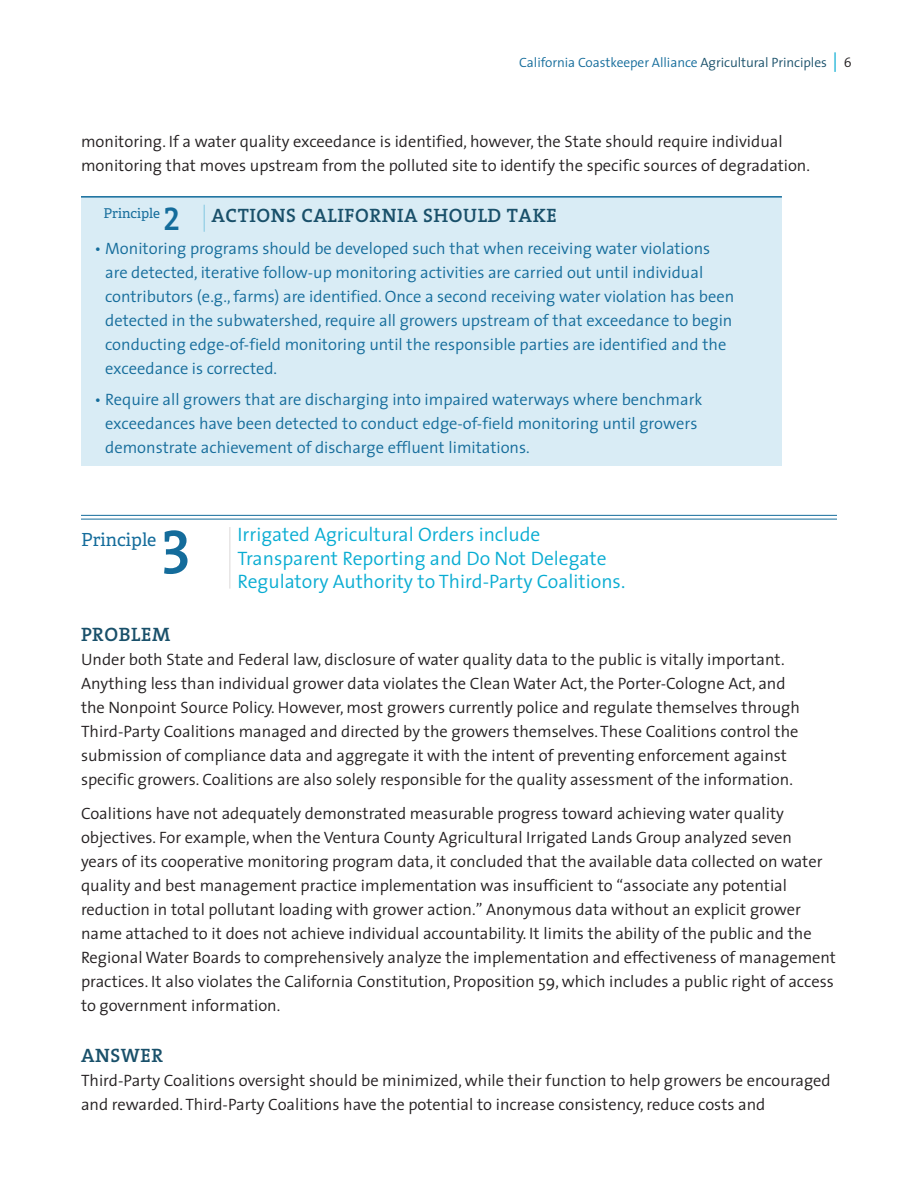
<style>
.page{position:relative;width:918px;height:1188px;background:#fff}
.page>*{position:absolute;margin:0;border:0;box-sizing:border-box;transform-origin:0 0}
.Principle{font:63px "The Serif Semi Bold Caps";color:#146c9b}
.Principle_small{font:33px "The Serif Semi Bold Caps";color:#146c9b}
.Principle_body{font:300 19.5px/23.2px "The Sans";color:#08acd2}
.Head_D{font:19.5px "The Serif Semi Bold Caps";letter-spacing:.03em;color:#19506a}
.Head_C{font:19.5px "The Serif Semi Bold Caps";letter-spacing:.03em;color:#19506a}
.Principle-2{font:18px "Adelle PE";color:#146c9b}
.Body_A{font:300 16.5px/24px "The Sans";color:#231f20}
.Action_bullets{font:300 16.5px/24px "The Sans";color:#146c9b}
.Pagination__recto{font:300 13.5px "The Sans";letter-spacing:-.005em;color:#146c9b}
.Principle_small-2{font:13.5px "Adelle PE";color:#146c9b}
.s1{color:#19506a}
.s2{font-size:19.5px;color:#08acd2}
.s3{color:#231f20}
.s4{font-family:"The Sans";font-weight:300;font-size:27px;color:#71c0dd}
</style>
<div class="page">
<div style="left:81px;top:196px;width:701px;height:270px;background:#d9ecf5"></div>
<hr style="left:81px;top:515px;width:756px;height:1px;background:#146c9b">
<hr style="left:81px;top:519px;width:756px;height:1px;background:#146c9b">
<hr style="left:230px;top:527px;width:1px;height:62px;background:#dbd8d8">
<hr style="left:81px;top:196px;width:701px;height:2px;background:#146c9b">
<p class="Pagination__recto" style="left:519px;top:51px;width:334px">California Coastkeeper Alliance <span class="s1">Agricultural Principles</span> <span class="s2">|</span> <span class="s3">6</span></p>
<p class="Body_A" style="left:81px;top:129px;width:731px">monitoring. If a water quality exceedance is identified, however, the State should require individual monitoring that moves upstream from the polluted site to identify the specific sources of degradation.</p>
<p class="Head_D" style="left:202px;top:199px;width:356px"><span class="s4">|</span> ACTIONS CALIFORNIA SHOULD TAKE</p>
<p class="Action_bullets" style="left:105px;top:236px;width:631px;text-indent:-11px">• Monitoring programs should be developed such that when receiving water violations are detected, iterative follow-up monitoring activities are carried out until individual contributors (e.g., farms) are identified. Once a second receiving water violation has been detected in the subwatershed, require all growers upstream of that exceedance to begin conducting edge-of-field monitoring until the responsible parties are identified and the exceedance is corrected.</p>
<p class="Action_bullets" style="left:105px;top:387px;width:599px;text-indent:-11px">• Require all growers that are discharging into impaired waterways where benchmark exceedances have been detected to conduct edge-of-field monitoring until growers demonstrate achievement of discharge effluent limitations.</p>
<p class="Principle_small-2" style="left:104px;top:203px;width:58px">Principle</p>
<p class="Principle_small" style="left:163px;top:191px;width:18px">2</p>
<p class="Principle-2" style="left:81px;top:527px;width:77px">Principle</p>
<p class="Principle" style="left:160px;top:500px;width:33px">3</p>
<p class="Principle_body" style="left:238px;top:523px;width:389px">Irrigated Agricultural Orders include<br>Transparent Reporting and Do Not Delegate<br>Regulatory Authority to Third-Party Coalitions.</p>
<p class="Head_C" style="left:81px;top:618px;width:91px">PROBLEM</p>
<p class="Body_A" style="left:81px;top:647px;width:720px">Under both State and Federal law, disclosure of water quality data to the public is vitally important.<br>Anything less than individual grower data violates the Clean Water Act, the Porter-Cologne Act, and the Nonpoint Source Policy. However, most growers currently police and regulate themselves through Third-Party Coalitions managed and directed by the growers themselves. These Coalitions control the submission of compliance data and aggregate it with the intent of preventing enforcement against specific growers. Coalitions are also solely responsible for the quality assessment of the information.</p>
<p class="Body_A" style="left:81px;top:801px;width:757px">Coalitions have not adequately demonstrated measurable progress toward achieving water quality objectives. For example, when the Ventura County Agricultural Irrigated Lands Group analyzed seven<br>years of its cooperative monitoring program data, it concluded that the available data collected on water quality and best management practice implementation was insufficient to “associate any potential reduction in total pollutant loading with grower action.” Anonymous data without an explicit grower name attached to it does not achieve individual accountability. It limits the ability of the public and the Regional Water Boards to comprehensively analyze the implementation and effectiveness of management practices. It also violates the California Constitution, Proposition 59, which includes a public right of access to government information.</p>
<p class="Head_C" style="left:81px;top:1039px;width:84px">ANSWER</p>
<p class="Body_A" style="left:81px;top:1068px;width:751px">Third-Party Coalitions oversight should be minimized, while their function to help growers be encouraged and rewarded. Third-Party Coalitions have the potential to increase consistency, reduce costs and</p>
</div>
